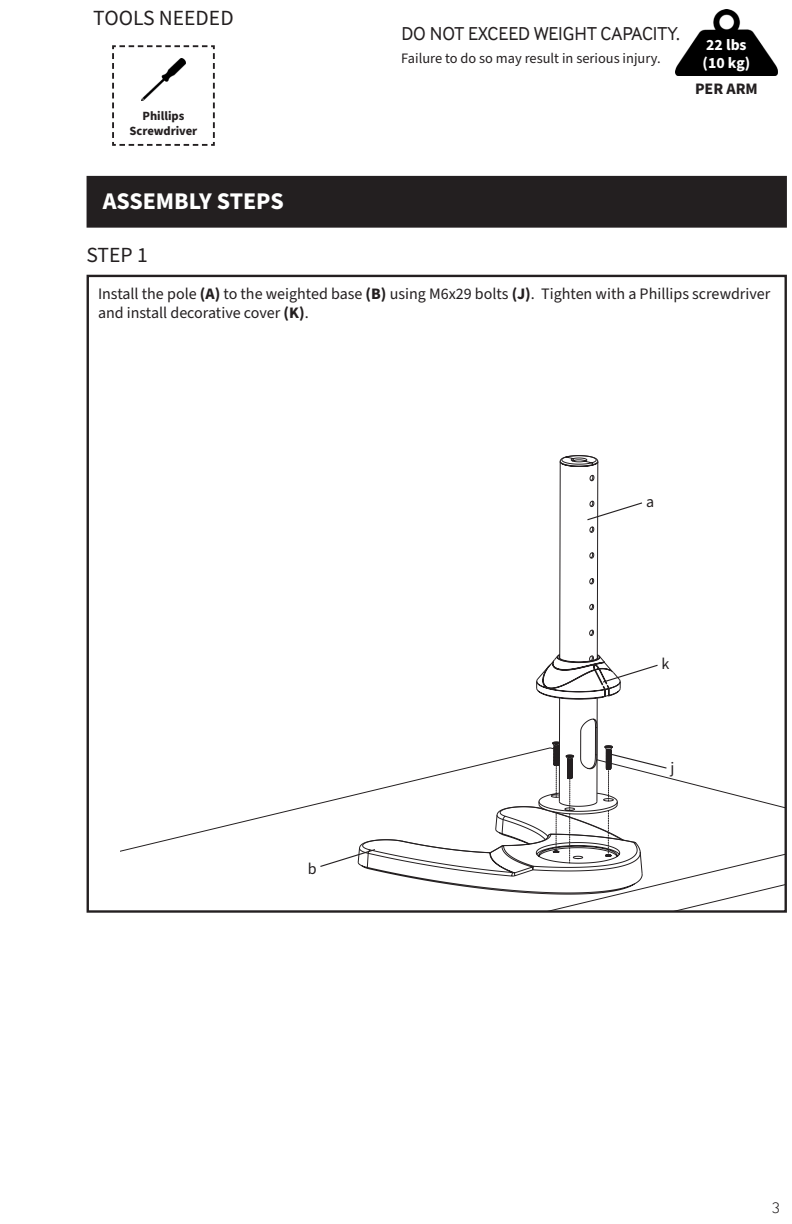
<style>
.page{position:relative;width:792px;height:1224px;background:#fff}
.page>*{position:absolute;margin:0;border:0;box-sizing:border-box;transform-origin:0 0}
.t1{font:700 24px "Source Sans Pro";color:#fff}
.t2{font:21.6px "Source Sans Pro";color:#231f20}
.t3{font:19.2px "Inter Face";color:#231f20}
.t4{font:16px/19.2px "Source Sans Pro";color:#231f20}
.t5{font:700 16px "Source Sans Pro";color:#231f20}
.t6{font:300 16px "Inter Face";color:#231f20}
.t7{font:700 15.6px "Source Sans Pro";color:#fff}
.t8{font:14.4px "Source Sans Pro";color:#231f20}
.t9{font:700 12.6px/15.2px "Source Sans Pro";letter-spacing:-.005em;color:#231f20;text-align:center}
.s1{font-weight:700}
</style>
<div class="page">
<div style="left:88px;top:177px;width:698px;height:49px;background:#231f20"></div>
<div style="left:87px;top:176px;width:700px;height:52px;border:2px solid #231f20"></div>
<svg style="left:112px;top:45px;width:103px;height:101px"></svg>
<img style="left:141px;top:59px;width:45px;height:42px">
<img style="left:676px;top:9px;width:101px;height:66px">
<svg style="left:121px;top:455px;width:664px;height:456px"></svg>
<svg style="left:357px;top:473px;width:286px;height:422px"></svg>
<svg style="left:359px;top:460px;width:282px;height:412px"></svg>
<svg style="left:319px;top:848px;width:57px;height:20px"></svg>
<svg style="left:551px;top:455px;width:117px;height:408px"></svg>
<p class="t2" style="left:93px;top:4px;width:142px">TOOLS NEEDED</p>
<p class="t9" style="left:130px;top:108px;width:69px">Phillips<br>Screwdriver</p>
<p class="t1" style="left:103px;top:185px;width:183px">ASSEMBLY STEPS</p>
<p class="t3" style="left:401px;top:23px;width:280px">DO NOT EXCEED WEIGHT CAPACITY.</p>
<p class="t8" style="left:401px;top:49px;width:261px">Failure to do so may result in serious injury.</p>
<p class="t7" style="left:706px;top:34px;width:42px">22 lbs</p>
<p class="t7" style="left:703px;top:53px;width:49px">(10 kg)</p>
<p class="t5" style="left:695px;top:77px;width:64px">PER ARM</p>
<p class="t2" style="left:87px;top:240px;width:63px">STEP 1</p>
<p class="t4" style="left:98px;top:284px;width:674px">Install the pole <span class="s1">(A)</span> to the weighted base <span class="s1">(B)</span> using M6x29 bolts <span class="s1">(J)</span>. Tighten with a Phillips screwdriver and install decorative cover <span class="s1">(K)</span>.</p>
<p class="t4" style="left:308px;top:860px;width:10px">b</p>
<p class="t4" style="left:646px;top:492px;width:10px">a</p>
<p class="t4" style="left:662px;top:654px;width:9px">k</p>
<p class="t4" style="left:670px;top:759px;width:5px">j</p>
<p class="t6" style="left:772px;top:1198px;width:10px">3</p>
</div>
